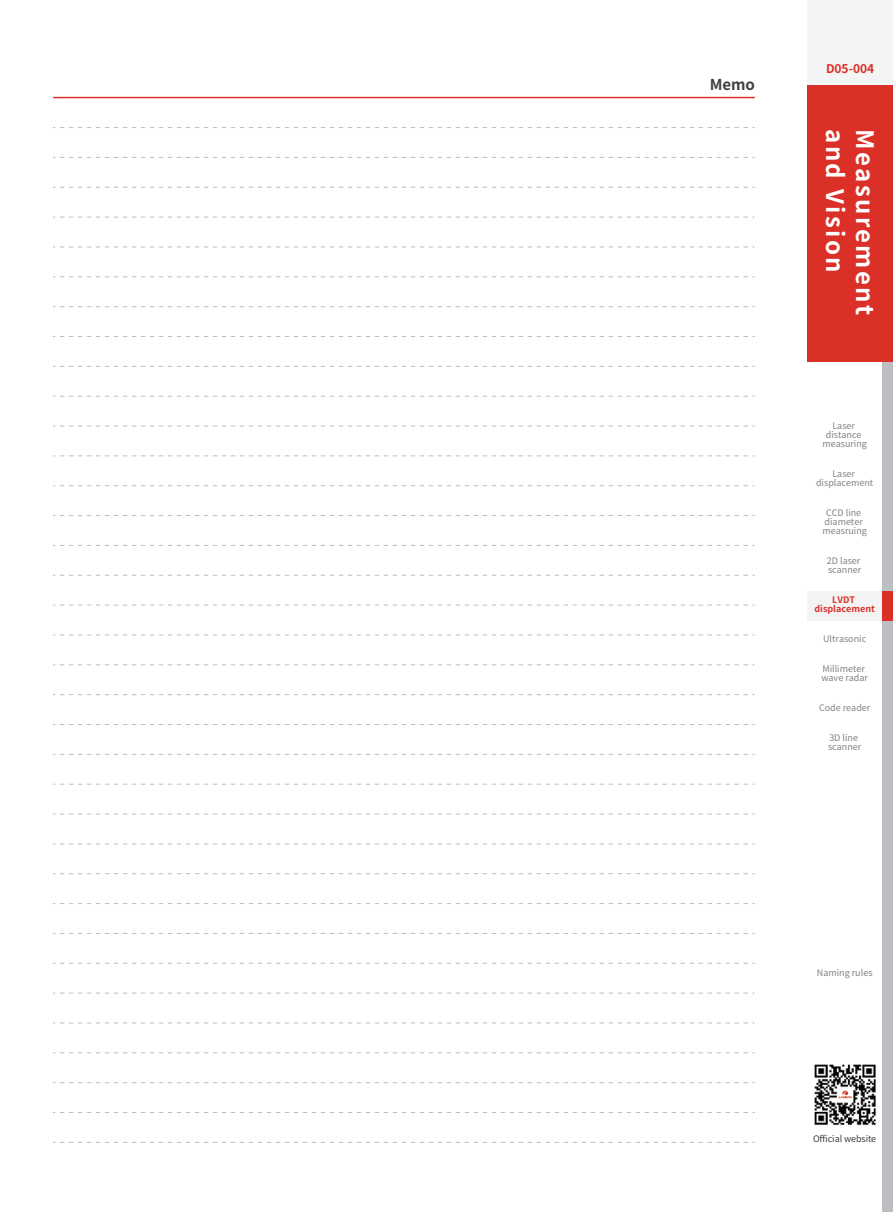
<style>
.page{position:relative;width:893px;height:1212px;background:#fff}
.page>*{position:absolute;margin:0;border:0;box-sizing:border-box;transform-origin:0 0}
.t1{font:700 24px "Source Han Sans CN";letter-spacing:.1em;color:#fff}
.t2{font:700 15px "Source Han Sans CN";color:#3f3f40}
.t3{font:700 12px "Source Han Sans CN";color:#da3028}
.t4{font:9px/9px "Source Han Sans CN";color:#808285;text-align:center}
.t5{font:700 9px/9px "Source Han Sans CN";color:#da3028;text-align:center}
.t6{font:9px "Source Han Sans CN";letter-spacing:-.01em;color:#3f3f40}
</style>
<div class="page">
<hr style="left:53px;top:97px;width:702px;height:1px;background:#db3028">
<svg style="left:53px;top:127px;width:702px;height:1px"></svg>
<svg style="left:53px;top:157px;width:702px;height:1px"></svg>
<svg style="left:53px;top:187px;width:702px;height:1px"></svg>
<svg style="left:53px;top:217px;width:702px;height:1px"></svg>
<svg style="left:53px;top:247px;width:702px;height:1px"></svg>
<svg style="left:53px;top:276px;width:702px;height:1px"></svg>
<svg style="left:53px;top:306px;width:702px;height:1px"></svg>
<svg style="left:53px;top:336px;width:702px;height:1px"></svg>
<svg style="left:53px;top:366px;width:702px;height:1px"></svg>
<svg style="left:53px;top:396px;width:702px;height:1px"></svg>
<svg style="left:53px;top:426px;width:702px;height:1px"></svg>
<svg style="left:53px;top:455px;width:702px;height:1px"></svg>
<svg style="left:53px;top:485px;width:702px;height:1px"></svg>
<svg style="left:53px;top:515px;width:702px;height:1px"></svg>
<svg style="left:53px;top:545px;width:702px;height:1px"></svg>
<svg style="left:53px;top:575px;width:702px;height:1px"></svg>
<svg style="left:53px;top:605px;width:702px;height:1px"></svg>
<svg style="left:53px;top:634px;width:702px;height:1px"></svg>
<svg style="left:53px;top:664px;width:702px;height:1px"></svg>
<svg style="left:53px;top:694px;width:702px;height:1px"></svg>
<svg style="left:53px;top:724px;width:702px;height:1px"></svg>
<svg style="left:53px;top:754px;width:702px;height:1px"></svg>
<svg style="left:53px;top:784px;width:702px;height:1px"></svg>
<svg style="left:53px;top:814px;width:702px;height:1px"></svg>
<svg style="left:53px;top:843px;width:702px;height:1px"></svg>
<svg style="left:53px;top:873px;width:702px;height:1px"></svg>
<svg style="left:53px;top:903px;width:702px;height:1px"></svg>
<svg style="left:53px;top:933px;width:702px;height:1px"></svg>
<svg style="left:53px;top:963px;width:702px;height:1px"></svg>
<svg style="left:53px;top:993px;width:702px;height:1px"></svg>
<svg style="left:53px;top:1022px;width:702px;height:1px"></svg>
<svg style="left:53px;top:1052px;width:702px;height:1px"></svg>
<svg style="left:53px;top:1082px;width:702px;height:1px"></svg>
<svg style="left:53px;top:1112px;width:702px;height:1px"></svg>
<svg style="left:53px;top:1142px;width:702px;height:1px"></svg>
<div style="left:808px;top:591px;width:85px;height:29px;background:#f3f4f4"></div>
<div style="left:883px;top:85px;width:10px;height:1127px;background:#bdbec1"></div>
<div style="left:808px;top:0;width:85px;height:85px;background:#f3f4f4"></div>
<div style="left:808px;top:85px;width:85px;height:276px;background:#da3028"></div>
<div style="left:883px;top:591px;width:10px;height:29px;background:#da3028"></div>
<img style="left:814px;top:1064px;width:62px;height:62px">
<h2 class="t2" style="left:710px;top:76px;width:47px">Memo</h2>
<h3 class="t3" style="left:826px;top:62px;width:50px">D05-004</h3>
<h1 class="t1" style="left:848px;top:129px;width:145px;rotate:90deg">and Vision</h1>
<h1 class="t1" style="left:878px;top:129px;width:188px;rotate:90deg">Measurement</h1>
<p class="t4" style="left:822px;top:422px;width:46px">Laser distance measuring</p>
<p class="t4" style="left:816px;top:470px;width:59px">Laser displacement</p>
<p class="t4" style="left:822px;top:509px;width:46px">CCD line diameter measruing</p>
<p class="t4" style="left:827px;top:557px;width:36px;text-align:left">2D laser scanner</p>
<p class="t5" style="left:814px;top:596px;width:62px">LVDT displacement</p>
<p class="t4" style="left:823px;top:635px;width:45px">Ultrasonic</p>
<p class="t4" style="left:821px;top:665px;width:48px;text-align:left">Millimeter wave radar</p>
<p class="t4" style="left:819px;top:704px;width:53px">Code reader</p>
<p class="t4" style="left:828px;top:734px;width:35px;text-align:left">3D line scanner</p>
<p class="t4" style="left:817px;top:968px;width:57px">Naming rules</p>
<p class="t6" style="left:813px;top:1134px;width:65px">Official website</p>
</div>
